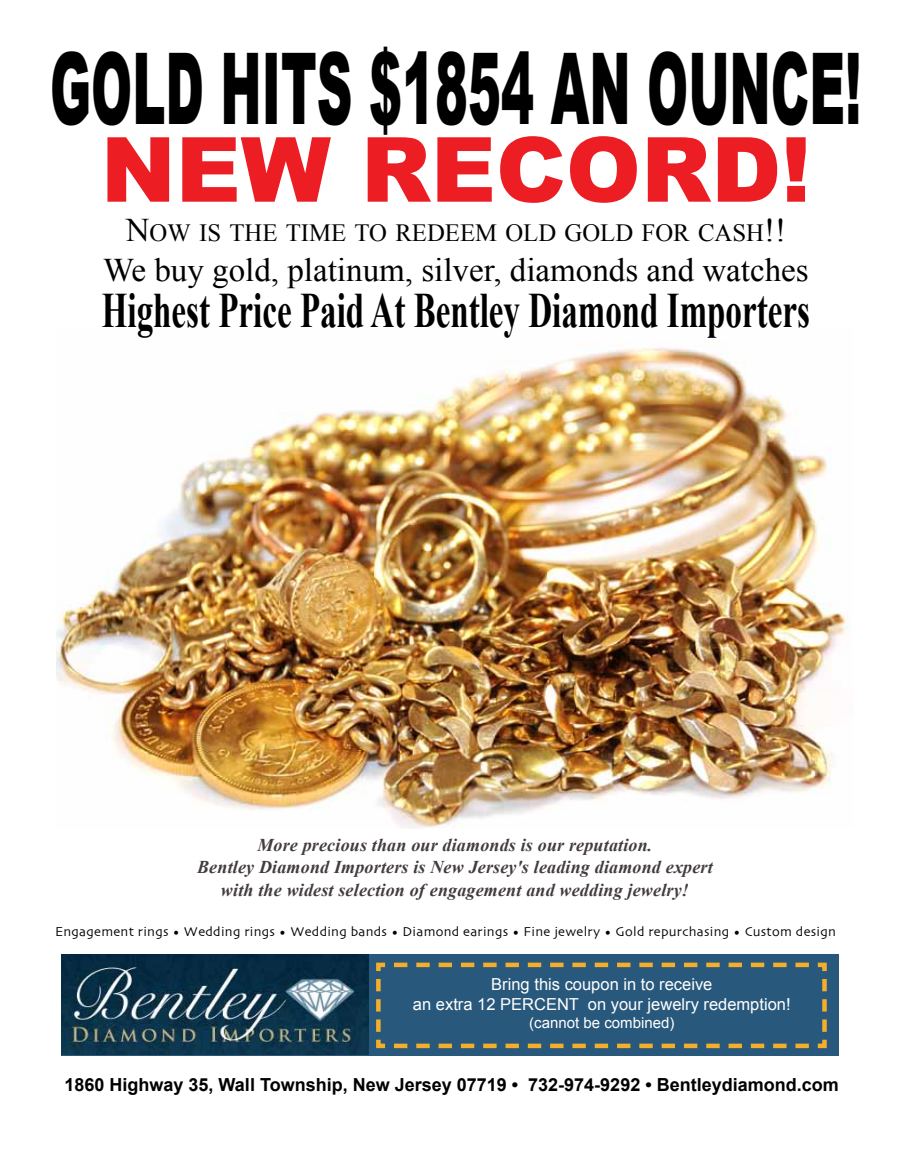
<style>
.page{position:relative;width:905px;height:1161px;background:#fff}
.page>*{position:absolute;margin:0;border:0;box-sizing:border-box;transform-origin:0 0}
.t1{font:900 99px "Arial";color:#000;scale:.5 1}
.t2{font:900 90px "Arial";color:#ed1d24}
.t3{font:700 49.5px "Times New Roman";color:#000;scale:.67 1}
.t4{font:33px "Times New Roman";color:#000}
.t5{font:24.75px "Times New Roman";color:#000}
.t6{font:italic 700 18px/22.5px "Times New Roman";letter-spacing:.01em;color:#433c3c;text-align:center}
.t7{font:700 18px "Arial";color:#000}
.t8{font:16.5px/19.8px "Arial";color:#fff;text-align:center}
.t9{font:15px "Arial";color:#fff}
.t10{font:13.5px "Skia";letter-spacing:.02em;color:#000}
.s1{font-size:33px}
</style>
<div class="page">
<div style="left:62px;top:954px;width:777px;height:101px;background:#28587b"></div>
<img style="left:62px;top:954px;width:306px;height:100px">
<svg style="left:376px;top:962px;width:451px;height:87px"></svg>
<img style="left:56px;top:344px;width:793px;height:484px">
<h1 class="t1" style="left:50px;top:16px;width:1624px">GOLD HITS $1854 AN OUNCE!</h1>
<h2 class="t2" style="left:101px;top:104px;width:711px">NEW RECORD!</h2>
<h3 class="t5" style="left:126px;top:216px;width:661px"><span class="s1">N</span>OW IS THE TIME TO REDEEM OLD GOLD FOR CASH<span class="s1">!!</span></h3>
<h3 class="t4" style="left:103px;top:248px;width:707px">We buy gold, platinum, silver, diamonds and watches</h3>
<h3 class="t3" style="left:102px;top:276px;width:1058px">Highest Price Paid At Bentley Diamond Importers</h3>
<p class="t6" style="left:197px;top:833px;width:517px">More precious than our diamonds is our reputation.<br>Bentley Diamond Importers is New Jersey's leading diamond expert with the widest selection of engagement and wedding jewelry!</p>
<p class="t10" style="left:55px;top:923px;width:782px">Engagement rings • Wedding rings • Wedding bands • Diamond earings • Fine jewelry • Gold repurchasing • Custom design</p>
<p class="t8" style="left:413px;top:974px;width:379px">Bring this coupon in to receive<br>an extra 12 PERCENT on your jewelry redemption!</p>
<p class="t9" style="left:529px;top:1013px;width:147px">(cannot be combined)</p>
<p class="t7" style="left:64px;top:1073px;width:775px">1860 Highway 35, Wall Township, New Jersey 07719 • 732-974-9292 • Bentleydiamond.com</p>
</div>
